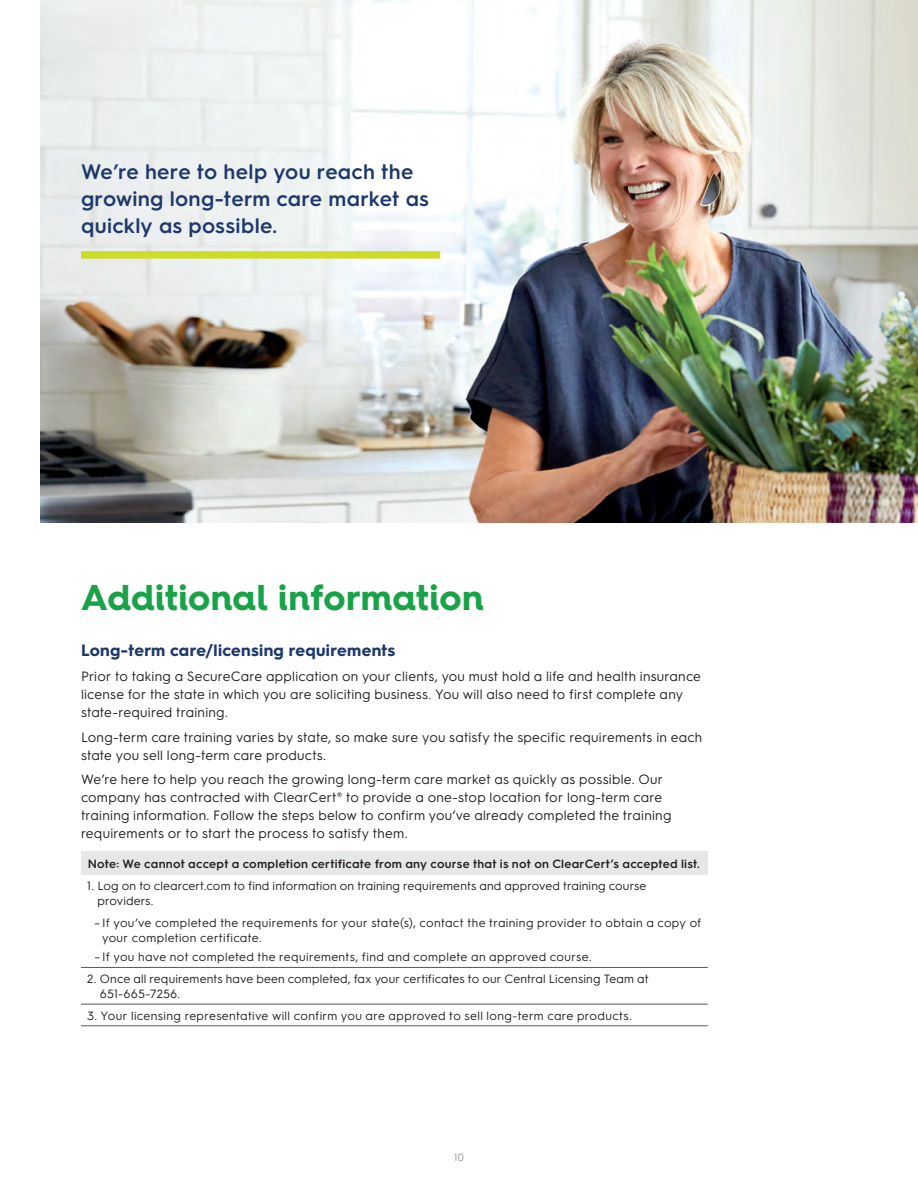
<style>
.page{position:relative;width:918px;height:1188px;background:#fff}
.page>*{position:absolute;margin:0;border:0;box-sizing:border-box;transform-origin:0 0}
.t1{font:700 36px "Hurme Geometric Sans 4";letter-spacing:.005em;color:#1aa248}
.t2{font:600 21px/27px "Hurme Geometric Sans 3";letter-spacing:.015em;color:#1d386a}
.t3{font:700 16.5px "Hurme Geometric Sans 3";letter-spacing:.02em;color:#1d386a}
.t4{font:13.5px/18px "Hurme Geometric Sans 3";letter-spacing:.015em;color:#231f20}
.t5{font:12px/15px "Hurme Geometric Sans 3";letter-spacing:.015em;color:#231f20}
.t6{font:600 12px "Hurme Geometric Sans 3";letter-spacing:.02em;color:#231f20}
.t7{font:10.5px "Hurme Geometric Sans 3";color:#939598}
</style>
<div class="page">
<div style="left:81px;top:852px;width:627px;height:23px;background:#e6e7e9"></div>
<hr style="left:81px;top:967px;width:627px;height:1px;background:#57585a">
<hr style="left:81px;top:1004px;width:627px;height:1px;background:#57585a">
<hr style="left:81px;top:1026px;width:627px;height:1px;background:#57585a">
<img style="left:40px;top:0;width:878px;height:522px">
<div style="left:81px;top:251px;width:359px;height:8px;background:#cddc28"></div>
<h2 class="t2" style="left:81px;top:157px;width:350px">We’re here to help you reach the growing long-term care market as quickly as possible.</h2>
<h1 class="t1" style="left:81px;top:572px;width:404px">Additional information</h1>
<p class="t3" style="left:81px;top:639px;width:316px">Long-term care/licensing requirements</p>
<p class="t4" style="left:81px;top:666px;width:622px">Prior to taking a SecureCare application on your clients, you must hold a life and health insurance license for the state in which you are soliciting business. You will also need to first complete any state-required training.</p>
<p class="t4" style="left:81px;top:727px;width:623px">Long-term care training varies by state, so make sure you satisfy the specific requirements in each state you sell long-term care products.</p>
<p class="t4" style="left:81px;top:770px;width:592px">We’re here to help you reach the growing long-term care market as quickly as possible. Our company has contracted with ClearCert® to provide a one-stop location for long-term care training information. Follow the steps below to confirm you’ve already completed the training requirements or to start the process to satisfy them.</p>
<p class="t6" style="left:88px;top:856px;width:614px">Note: We cannot accept a completion certificate from any course that is not on ClearCert’s accepted list.</p>
<p class="t5" style="left:98px;top:878px;width:550px;text-indent:-11px">1. Log on to clearcert.com to find information on training requirements and approved training course providers.</p>
<p class="t5" style="left:102px;top:915px;width:601px;text-indent:-8px">– If you’ve completed the requirements for your state(s), contact the training provider to obtain a copy of your completion certificate.</p>
<p class="t5" style="left:95px;top:949px;width:499px">– If you have not completed the requirements, find and complete an approved course.</p>
<p class="t5" style="left:100px;top:971px;width:550px;text-indent:-13px">2. Once all requirements have been completed, fax your certificates to our Central Licensing Team at<br>651-665-7256.</p>
<p class="t5" style="left:87px;top:1007px;width:546px">3. Your licensing representative will confirm you are approved to sell long-term care products.</p>
<p class="t7" style="left:454px;top:1150px;width:11px">10</p>
</div>
